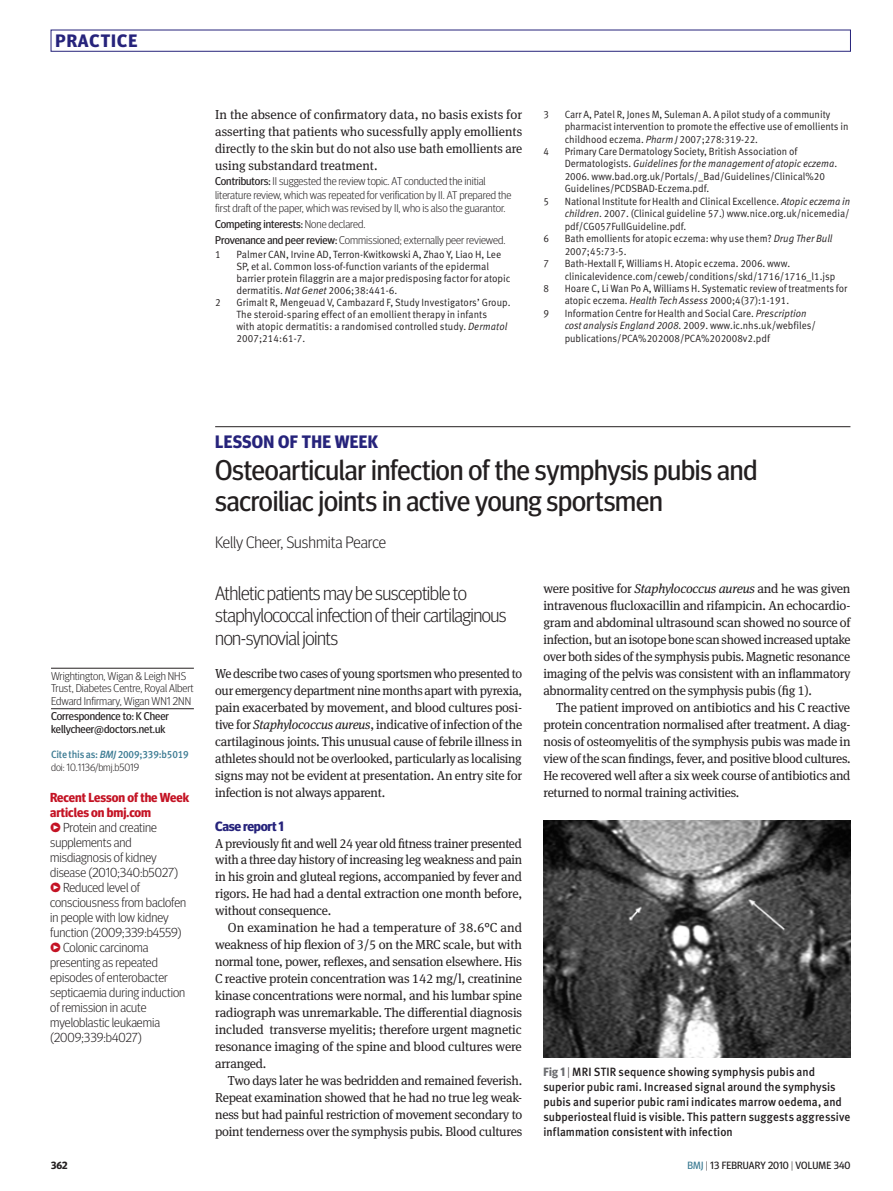
<style>
.page{position:relative;width:893px;height:1191px;background:#fff}
.page>*{position:absolute;margin:0;border:0;box-sizing:border-box;transform-origin:0 0}
.head_19{font:28.5px/31.5px "Meta Headline OT";letter-spacing:-.005em;color:#231f20}
.subhead1{font:300 19.5px/22.5px "Meta Headline OT";letter-spacing:-.025em;color:#231f20}
.section_strap{font:700 18px "Meta Headline OT";letter-spacing:.02em;color:#26237b}
.top_strap_12{font:700 18px "Meta Headline OT";color:#26237b}
.author{font:300 16.5px "Meta Headline OT";color:#231f20}
.subhead1-2{font:700 13.5px "Meta Headline OT";color:#26237b}
.body_indent{font:13.05px/17px "Meta Serif Pro";letter-spacing:-.02em;color:#231f20;text-align:justify}
.body{font:13.05px/17px "Meta Serif Pro";letter-spacing:-.015em;color:#231f20;text-align:justify}
._05_quote{font:300 13.05px/15px "Meta Headline OT";color:#231f20}
.body-2{font:13.05px/17px "Meta Serif Pro";letter-spacing:-.015em;color:#231f20;text-align:justify;scale:.96 1}
._05_quote-2{font:700 13.05px/15px "Meta Headline OT";color:#c41324}
.figure_caption_no_r{font:12px/15px "Meta Medium LF";letter-spacing:.005em;color:#231f20;scale:.95 1}
.acknol_sup_rec_acc{font:300 11.25px/13.5px "Meta Headline OT";color:#231f20}
.author_addresses{font:300 11.25px/12.8px "Meta Headline OT";color:#231f20}
.corres_to{font:11.25px/12.8px "Meta Headline OT";color:#231f20}
.acknol_sup_rec_acc-2{font:11.25px "Meta Headline OT";color:#231f20}
.references{font:10.5px/12.5px "Meta Pro Normal";color:#231f20;scale:.93 1}
.first_reference{font:10.5px/12px "Meta Pro Normal";color:#231f20;scale:.95 1}
.t1{font:10.5px "Meta Headline OT";letter-spacing:.01em;color:#231f20}
.citation{font:10.5px "Meta Medium LF";letter-spacing:-.015em;color:#3c7b93;scale:.95 1}
.biblio_doi{font:300 10.5px "Meta Headline OT";color:#231f20}
.t2{font:700 10.5px "Meta Headline OT";color:#231f20}
.s1{font-weight:400}
.s2{font-weight:300}
.s3{font-style:italic}
.s4{font-family:"Meta Pro";font-weight:500;color:#c41324}
.s5{font-family:"Meta Headline OT";font-weight:700;color:#6c6d70}
.s6{font-family:"Meta Headline OT";font-weight:300}
.s7{color:#3c7b93}
</style>
<div class="page">
<hr style="left:215px;top:426px;width:635px;height:1px;background:#231f20">
<hr style="left:51px;top:668px;width:143px;height:1px;background:#231f20">
<hr style="left:51px;top:708px;width:143px;height:1px;background:#231f20">
<img style="left:543px;top:821px;width:307px;height:236px">
<p class="top_strap_12" style="left:56px;top:30px;width:23px">PRACTICE</p>
<p class="body" style="left:215px;top:105px;width:309px">In the absence of confirmatory data, no basis exists for asserting that patients who sucessfully apply emollients directly to the skin but do not also use bath emollients are using substandard treatment.</p>
<p class="acknol_sup_rec_acc" style="left:215px;top:174px;width:298px"><span class="s1">Contributors:</span> II suggested the review topic. AT conducted the initial literature review, which was repeated for verification by II. AT prepared the first draft of the paper, which was revised by II, who is also the guarantor.</p>
<p class="acknol_sup_rec_acc-2" style="left:215px;top:217px;width:152px">Competing interests: <span class="s2">None declared.</span></p>
<p class="acknol_sup_rec_acc" style="left:215px;top:233px;width:292px"><span class="s1">Provenance and peer review:</span> Commissioned; externally peer reviewed.</p>
<p class="first_reference" style="left:215px;top:247px;width:7px">1</p>
<p class="first_reference" style="left:236px;top:247px;width:290px">Palmer CAN, Irvine AD, Terron-Kwitkowski A, Zhao Y, Liao H, Lee SP, et al. Common loss-of-function variants of the epidermal barrier protein filaggrin are a major predisposing factor for atopic dermatitis. <span class="s3">Nat Genet</span> 2006;38:441-6.</p>
<p class="references" style="left:215px;top:295px;width:7px">2</p>
<p class="references" style="left:236px;top:295px;width:296px;line-height:12px">Grimalt R, Mengeuad V, Cambazard F, Study Investigators’ Group.<br>The steroid-sparing effect of an emollient therapy in infants<br>with atopic dermatitis: a randomised controlled study. <span class="s3">Dermatol </span>2007;214:61-7.</p>
<p class="references" style="left:543px;top:107px;width:7px">3</p>
<p class="references" style="left:565px;top:107px;width:307px">Carr A, Patel R, Jones M, Suleman A. A pilot study of a community pharmacist intervention to promote the effective use of emollients in childhood eczema. <span class="s3">Pharm J</span> 2007;278:319-22.</p>
<p class="references" style="left:543px;top:144px;width:7px">4</p>
<p class="references" style="left:565px;top:144px;width:294px">Primary Care Dermatology Society, British Association of Dermatologists. <span class="s3">Guidelines for the management of atopic eczema</span>.<br>2006. www.bad.org.uk/Portals/_Bad/Guidelines/Clinical%20<br>Guidelines/PCDSBAD-Eczema.pdf.</p>
<p class="references" style="left:543px;top:194px;width:7px">5</p>
<p class="references" style="left:565px;top:194px;width:309px;text-align:justify">National Institute for Health and Clinical Excellence. <span class="s3">Atopic eczema in children</span>. 2007. (Clinical guideline 57.) www.nice.org.uk/nicemedia/ pdf/CG057FullGuideline.pdf.</p>
<p class="references" style="left:543px;top:232px;width:7px">6</p>
<p class="references" style="left:565px;top:232px;width:289px">Bath emollients for atopic eczema: why use them? <span class="s3">Drug Ther Bull<br></span>2007;45:73-5.</p>
<p class="references" style="left:543px;top:256px;width:7px">7</p>
<p class="references" style="left:565px;top:256px;width:292px">Bath-Hextall F, Williams H. Atopic eczema. 2006. www. clinicalevidence.com/ceweb/conditions/skd/1716/1716_l1.jsp</p>
<p class="references" style="left:543px;top:281px;width:7px">8</p>
<p class="references" style="left:565px;top:281px;width:305px">Hoare C, Li Wan Po A, Williams H. Systematic review of treatments for atopic eczema. <span class="s3">Health Tech Assess</span> 2000;4(37):1-191.</p>
<p class="references" style="left:543px;top:306px;width:7px">9</p>
<p class="references" style="left:565px;top:306px;width:272px">Information Centre for Health and Social Care. <span class="s3">Prescription cost analysis England 2008</span>. 2009. www.ic.nhs.uk/webfiles/ publications/PCA%202008/PCA%202008v2.pdf</p>
<p class="author_addresses" style="left:51px;top:669px;width:144px">Wrightington, Wigan &amp; Leigh NHS<br>Trust, Diabetes Centre, Royal Albert<br>Edward Infirmary, Wigan WN1 2NN</p>
<p class="corres_to" style="left:51px;top:709px;width:119px">Correspondence to: K Cheer kellycheer@doctors.net.uk</p>
<p class="citation" style="left:51px;top:748px;width:147px">Cite this as: <span class="s3">BMJ</span> 2009;339:b5019</p>
<p class="biblio_doi" style="left:51px;top:761px;width:90px">doi: 10.1136/bmj.b5019</p>
<p class="_05_quote-2" style="left:50px;top:790px;width:141px">Recent Lesson of the Week articles on bmj.com</p>
<p class="_05_quote" style="left:50px;top:820px;width:130px"><span class="s4">•</span> Protein and creatine supplements and misdiagnosis of kidney disease (2010;340:b5027)</p>
<p class="_05_quote" style="left:50px;top:880px;width:137px"><span class="s4">•</span> Reduced level of consciousness from baclofen in people with low kidney function (2009;339:b4559)</p>
<p class="_05_quote" style="left:50px;top:940px;width:136px"><span class="s4">•</span> Colonic carcinoma presenting as repeated episodes of enterobacter septicaemia during induction of remission in acute myeloblastic leukaemia (2009;339:b4027)</p>
<p class="section_strap" style="left:215px;top:431px;width:165px">Lesson of the Week</p>
<p class="head_19" style="left:215px;top:453px;width:544px">Osteoarticular infection of the symphysis pubis and sacroiliac joints in active young sportsmen</p>
<p class="author" style="left:215px;top:533px;width:172px">Kelly Cheer, Sushmita Pearce</p>
<p class="subhead1" style="left:215px;top:581px;width:293px">Athletic patients may be susceptible to staphylococcal infection of their cartilaginous non-synovial joints</p>
<p class="body" style="left:215px;top:664px;width:309px">We describe two cases of young sportsmen who presented to our emergency department nine months apart with pyrexia, pain exacerbated by movement, and blood cultures posi&shy;tive for <span class="s3">Staphylococcus aureus</span>, indicative of infection of the cartilaginous joints. This unusual cause of febrile illness in athletes should not be overlooked, particularly as localising signs may not be evident at presentation. An entry site for infection is not always apparent.</p>
<p class="subhead1-2" style="left:215px;top:817px;width:70px">Case report 1</p>
<p class="body-2" style="left:215px;top:834px;width:321px">A previously fit and well 24 year old fitness trainer presented with a three day history of increasing leg weakness and pain in his groin and gluteal regions, accompanied by fever and rigors. He had had a dental extraction one month before, without consequence.</p>
<p class="body_indent" style="left:215px;top:918px;width:309px;text-indent:13px">On examination he had a temperature of 38.6°C and weakness of hip flexion of 3/5 on the MRC scale, but with normal tone, power, reflexes, and sensation elsewhere. His C reactive protein concentration was 142 mg/l, creatinine kinase concentrations were normal, and his lumbar spine radiograph was unremarkable. The differential diagnosis included transverse myelitis; therefore urgent magnetic resonance imaging of the spine and blood cultures were arranged.</p>
<p class="body_indent" style="left:215px;top:1071px;width:309px;text-indent:13px">Two days later he was bedridden and remained feverish.<br>Repeat examination showed that he had no true leg weak&shy;ness but had painful restriction of movement secondary to point tenderness over the symphysis pubis. Blood cultures</p>
<p class="body_indent" style="left:543px;top:579px;width:309px">were positive for <span class="s3">Staphylococcus aureus</span> and he was given intravenous flucloxacillin and rifampicin. An echocardio&shy;gram and abdominal ultrasound scan showed no source of infection, but an isotope bone scan showed increased uptake over both sides of the symphysis pubis. Magnetic resonance imaging of the pelvis was consistent with an inflammatory abnormality centred on the symphysis pubis (fig 1).</p>
<p class="body_indent" style="left:543px;top:698px;width:309px;text-indent:13px">The patient improved on antibiotics and his C reactive protein concentration normalised after treatment. A diag&shy;nosis of osteomyelitis of the symphysis pubis was made in view of the scan findings, fever, and positive blood cultures.<br>He recovered well after a six week course of antibiotics and returned to normal training activities.</p>
<p class="figure_caption_no_r" style="left:543px;top:1064px;width:325px"><span class="s5">Fig 1</span> <span class="s6">|</span> MRI STI R sequence showing symphysis pubis and superior pubic rami. I ncreased signal around the symphysis pubis and superior pubic rami indicates marrow oedema, and subperiosteal fluid is visible. This pattern suggests aggressive inflammation consistent with infection</p>
<p class="t2" style="left:51px;top:1159px;width:18px">362</p>
<p class="t1" style="left:687px;top:1159px;width:164px"><span class="s7">BMJ</span> <span class="s2">|</span> 13 february 2010 <span class="s2">|</span> Volume 340</p>
</div>
